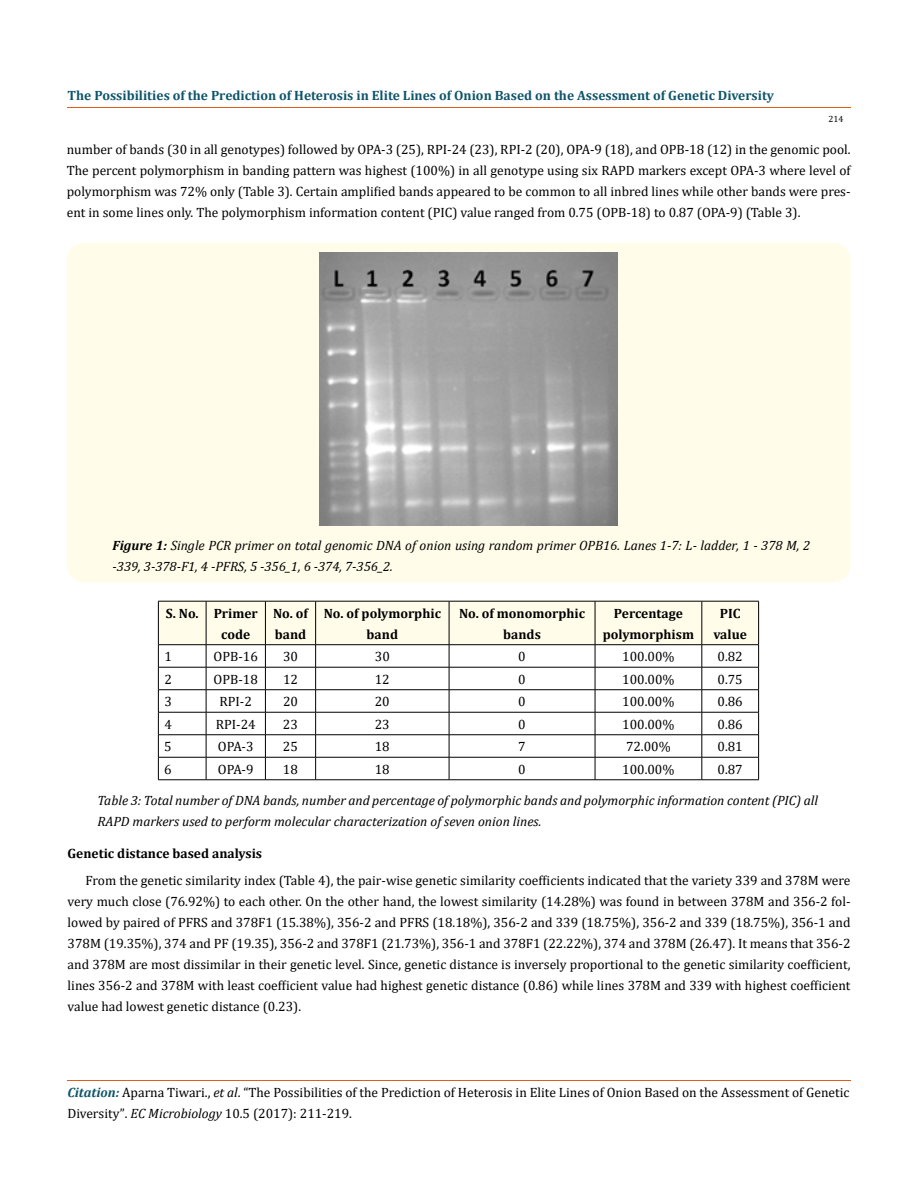
<style>
.page{position:relative;width:917px;height:1190px;background:#fff}
.page>*{position:absolute;margin:0;border:0;box-sizing:border-box;transform-origin:0 0}
.t1{font:13.5px/21px "Cambria";color:#000;text-align:justify}
.t2{font:italic 13.5px/21px "Cambria";color:#000}
.t3{font:700 13.5px/21px "Cambria";color:#000;text-align:center}
.t4{font:700 13.5px "Cambria";color:#0e546a}
.t5{font:9px "Cambria";color:#000}
.s1{font-weight:700}
.s2{font-weight:700;font-style:italic;color:#0e546a}
.s3{font-style:italic}
.s4{font-size:13.35px}
</style>
<div class="page">
<hr style="left:67px;top:107px;width:783px;height:1px;background:#e05d1a">
<hr style="left:67px;top:1080px;width:783px;height:1px;background:#e05d1a">
<div style="left:67px;top:243px;width:783px;height:339px;background:#fffde9;border-radius:18px"></div>
<img style="left:319px;top:253px;width:298px;height:272px">
<svg style="left:158px;top:601px;width:601px;height:178px"></svg>
<hr style="left:158px;top:779px;width:48px;height:1px;background:#000">
<hr style="left:206px;top:779px;width:59px;height:1px;background:#000">
<hr style="left:265px;top:779px;width:50px;height:1px;background:#000">
<hr style="left:315px;top:779px;width:134px;height:1px;background:#000">
<hr style="left:449px;top:779px;width:146px;height:1px;background:#000">
<hr style="left:595px;top:779px;width:106px;height:1px;background:#000">
<hr style="left:701px;top:779px;width:57px;height:1px;background:#000">
<p class="t4" style="left:68px;top:86px;width:708px">The Possibilities of the Prediction of Heterosis in Elite Lines of Onion Based on the Assessment of Genetic Diversity</p>
<p class="t5" style="left:828px;top:114px;width:16px">214</p>
<p class="t1" style="left:67px;top:139px;width:785px">number of bands (30 in all genotypes) followed by OPA-3 (25), RPI-24 (23), RPI-2 (20), OPA-9 (18), and OPB-18 (12) in the genomic pool.<br>The percent polymorphism in banding pattern was highest (100%) in all genotype using six RAPD markers except OPA-3 where level of polymorphism was 72% only (Table 3). Certain amplified bands appeared to be common to all inbred lines while other bands were pres&shy;ent in some lines only. The polymorphism information content (PIC) value ranged from 0.75 (OPB-18) to 0.87 (OPA-9) (Table 3).</p>
<p class="t2" style="left:112px;top:534px;width:699px"><span class="s1">Figure 1:</span> Single PCR primer on total genomic DNA of onion using random primer OPB16. Lanes 1-7: L- ladder, 1 - 378 M, 2 -339, 3-378-F1, 4 -PFRS, 5 -356_1, 6 -374, 7-356_2.</p>
<p class="t3" style="left:221px;top:602px;width:38px;text-align:left;text-indent:-55px">S. No. Primer code</p>
<p class="t3" style="left:273px;top:602px;width:36px;text-align:left">No. of band</p>
<p class="t3" style="left:324px;top:602px;width:119px">No. of polymorphic band</p>
<p class="t3" style="left:459px;top:602px;width:128px">No. of monomorphic bands</p>
<p class="t3" style="left:602px;top:602px;width:93px">Percentage polymorphism</p>
<p class="t3" style="left:713px;top:602px;width:35px">PIC value</p>
<p class="t1" style="left:164px;top:646px;width:9px">1</p>
<p class="t1" style="left:214px;top:646px;width:46px">OPB-16</p>
<p class="t1" style="left:283px;top:646px;width:16px">30</p>
<p class="t1" style="left:375px;top:646px;width:16px">30</p>
<p class="t1" style="left:518px;top:646px;width:9px">0</p>
<p class="t1" style="left:622px;top:646px;width:54px">100.00%</p>
<p class="t1" style="left:717px;top:646px;width:27px">0.82</p>
<p class="t1" style="left:164px;top:668px;width:9px">2</p>
<p class="t1" style="left:214px;top:668px;width:46px">OPB-18</p>
<p class="t1" style="left:283px;top:668px;width:16px">12</p>
<p class="t1" style="left:375px;top:668px;width:16px">12</p>
<p class="t1" style="left:518px;top:668px;width:9px">0</p>
<p class="t1" style="left:622px;top:668px;width:54px">100.00%</p>
<p class="t1" style="left:717px;top:668px;width:27px">0.75</p>
<p class="t1" style="left:164px;top:691px;width:9px">3</p>
<p class="t1" style="left:219px;top:691px;width:34px">RPI-2</p>
<p class="t1" style="left:283px;top:691px;width:16px">20</p>
<p class="t1" style="left:375px;top:691px;width:16px">20</p>
<p class="t1" style="left:518px;top:691px;width:9px">0</p>
<p class="t1" style="left:622px;top:691px;width:54px">100.00%</p>
<p class="t1" style="left:717px;top:691px;width:27px">0.86</p>
<p class="t1" style="left:164px;top:713px;width:9px">4</p>
<p class="t1" style="left:216px;top:713px;width:41px">RPI-24</p>
<p class="t1" style="left:283px;top:713px;width:16px">23</p>
<p class="t1" style="left:375px;top:713px;width:16px">23</p>
<p class="t1" style="left:518px;top:713px;width:9px">0</p>
<p class="t1" style="left:622px;top:713px;width:54px">100.00%</p>
<p class="t1" style="left:717px;top:713px;width:27px">0.86</p>
<p class="t1" style="left:164px;top:736px;width:9px">5</p>
<p class="t1" style="left:218px;top:736px;width:37px">OPA-3</p>
<p class="t1" style="left:283px;top:736px;width:16px">25</p>
<p class="t1" style="left:375px;top:736px;width:16px">18</p>
<p class="t1" style="left:518px;top:736px;width:9px">7</p>
<p class="t1" style="left:626px;top:736px;width:46px">72.00%</p>
<p class="t1" style="left:717px;top:736px;width:27px">0.81</p>
<p class="t1" style="left:164px;top:758px;width:9px">6</p>
<p class="t1" style="left:218px;top:758px;width:37px">OPA-9</p>
<p class="t1" style="left:283px;top:758px;width:16px">18</p>
<p class="t1" style="left:375px;top:758px;width:16px">18</p>
<p class="t1" style="left:518px;top:758px;width:9px">0</p>
<p class="t1" style="left:622px;top:758px;width:54px">100.00%</p>
<p class="t1" style="left:717px;top:758px;width:27px">0.87</p>
<p class="t2" style="left:97px;top:789px;width:722px">Table 3: Total number of DNA bands, number and percentage of polymorphic bands and polymorphic information content (PIC) all<br>RAPD markers used to perform molecular characterization of seven onion lines.</p>
<p class="t3" style="left:68px;top:842px;width:196px">Genetic distance based analysis</p>
<p class="t1" style="left:68px;top:869px;width:784px;text-indent:18px">From the genetic similarity index (Table 4), the pair-wise genetic similarity coefficients indicated that the variety 339 and 378M were very much close (76.92%) to each other. On the other hand, the lowest similarity (14.28%) was found in between 378M and 356-2 fol&shy;lowed by paired of PFRS and 378F1 (15.38%), 356-2 and PFRS (18.18%), 356-2 and 339 (18.75%), 356-2 and 339 (18.75%), 356-1 and 378M (19.35%), 374 and PF (19.35), 356-2 and 378F1 (21.73%), 356-1 and 378F1 (22.22%), 374 and 378M (26.47). It means that 356-2 and 378M are most dissimilar in their genetic level. Since, genetic distance is inversely proportional to the genetic similarity coefficient, lines 356-2 and 378M with least coefficient value had highest genetic distance (0.86) while lines 378M and 339 with highest coefficient value had lowest genetic distance (0.23).</p>
<p class="t1" style="left:67px;top:1082px;width:783px"><span class="s2">Citation:</span> Aparna Tiwari., <span class="s3">et al</span>. “The Possibilities of the Prediction of Heterosis in Elite Lines of Onion Based on the Assessment of Genetic<br>Diversity”<span class="s4">.</span> <span class="s3">EC Microbiology</span> <span class="s4">10</span>.5 (2017): 211-219.</p>
</div>
